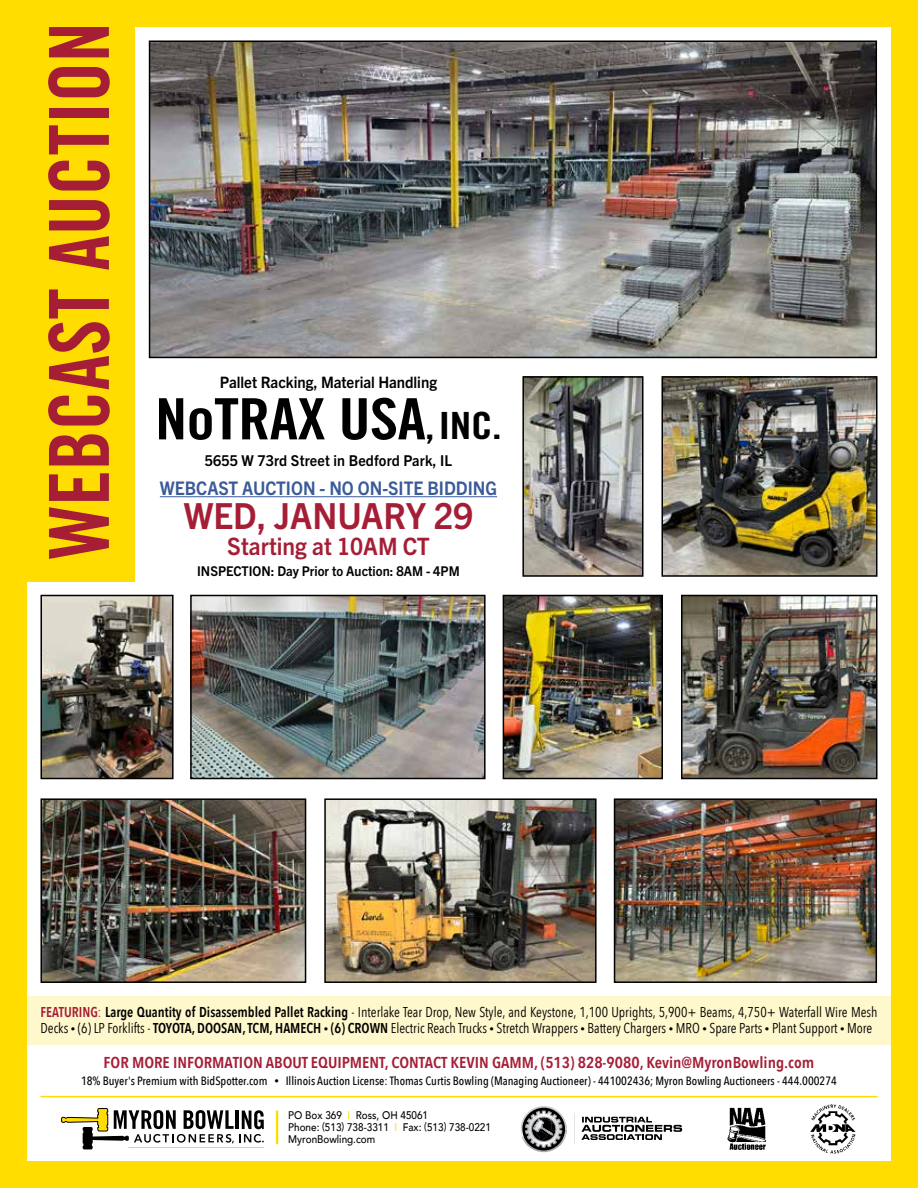
<style>
.page{position:relative;width:918px;height:1188px;background:#fff}
.page>*{position:absolute;margin:0;border:0;box-sizing:border-box;transform-origin:0 0}
.t1{font:82.95px "Trade Gothic LT Std Bd Cn 20";color:#a51e36;scale:.96 1}
.t2{font:57px "Trade Gothic LT Std Bd Cn 20";letter-spacing:-.01em;color:#000;scale:1.12 1}
.t3{font:700 36px "Trade Gothic Next LT Pro";color:#a51e36;scale:.95 1}
.t4{font:700 24px "Trade Gothic Next LT Pro";color:#a51e36;scale:.95 1}
.t5{font:700 18.75px "Trade Gothic Next LT Pro";color:#3a5a99;scale:.92 1}
.t6{font:600 15.75px "Avenir Next Condensed";color:#a51e36;scale:1.05 1}
.t7{font:700 15.75px "Trade Gothic Next LT Pro";color:#000;scale:.95 1}
.t8{font:700 15px "Trade Gothic Next LT Pro";letter-spacing:.01em;color:#000;scale:.95 1}
.t9{font:14.25px/16.5px "Avenir Next Condensed";color:#000;scale:.96 1}
.t10{font:700 13.5px "Trade Gothic Next LT Pro";color:#000;scale:.95 1}
.t11{font:500 12px "Avenir Next Condensed";color:#000}
.t12{font:500 11.1px/12.5px "Avenir";color:#000;scale:.9 1}
.s1{font-size:37.5px}
.s2{font-weight:600;color:#a51e36}
.s3{color:#a51e36}
.s4{font-weight:600}
.s5{font-size:9px}
.s6{font-family:"Avenir";font-weight:400;font-size:9px}
.s7{color:#fd0}
</style>
<div class="page">
<div style="left:0;top:996px;width:918px;height:49px;background:#fff8cc"></div>
<img style="left:193px;top:598px;width:290px;height:178px">
<div style="left:190px;top:595px;width:296px;height:184px;border:2px solid #000"></div>
<img style="left:43px;top:598px;width:128px;height:178px">
<div style="left:40px;top:595px;width:134px;height:184px;border:2px solid #000"></div>
<img style="left:506px;top:598px;width:154px;height:178px">
<div style="left:503px;top:595px;width:160px;height:184px;border:2px solid #000"></div>
<img style="left:525px;top:379px;width:116px;height:195px">
<div style="left:522px;top:376px;width:122px;height:201px;border:2px solid #000"></div>
<div style="left:0;top:0;width:135px;height:581px;background:#fd0"></div>
<div style="left:0;top:0;width:918px;height:27px;background:#fd0"></div>
<div style="left:891px;top:0;width:27px;height:1188px;background:#fd0"></div>
<div style="left:0;top:0;width:27px;height:1188px;background:#fd0"></div>
<div style="left:0;top:1161px;width:918px;height:27px;background:#fd0"></div>
<img style="left:152px;top:43px;width:722px;height:312px">
<div style="left:149px;top:40px;width:728px;height:318px;border:2px solid #000"></div>
<img style="left:684px;top:598px;width:191px;height:178px">
<div style="left:681px;top:595px;width:197px;height:184px;border:2px solid #000"></div>
<img style="left:665px;top:379px;width:210px;height:195px">
<div style="left:662px;top:376px;width:216px;height:201px;border:2px solid #000"></div>
<hr style="left:40px;top:1096px;width:838px;height:1px;background:#fd0">
<img style="left:810px;top:1104px;width:46px;height:50px">
<img style="left:727px;top:1107px;width:39px;height:43px">
<svg style="left:574px;top:1113px;width:1px;height:31px"></svg>
<svg style="left:521px;top:1106px;width:46px;height:46px"></svg>
<svg style="left:581px;top:1117px;width:101px;height:23px"></svg>
<hr style="left:276px;top:1111px;width:2px;height:33px;background:#fd0">
<svg style="left:61px;top:1108px;width:203px;height:41px"></svg>
<hr style="left:129px;top:1147px;width:135px;height:1px;background:#fd0">
<img style="left:617px;top:801px;width:257px;height:179px">
<div style="left:614px;top:798px;width:263px;height:185px;border:2px solid #000"></div>
<img style="left:327px;top:801px;width:267px;height:179px">
<div style="left:324px;top:798px;width:273px;height:185px;border:2px solid #000"></div>
<img style="left:43px;top:801px;width:260px;height:179px">
<div style="left:40px;top:798px;width:266px;height:185px;border:2px solid #000"></div>
<hr style="left:160px;top:496px;width:337px;height:1px;background:#3a5a99">
<h1 class="t1" style="left:29px;top:559px;width:561px;rotate:-90deg">WEBCAST AUCTION</h1>
<p class="t7" style="left:220px;top:372px;width:230px">Pallet Racking, Material Handling</p>
<h2 class="t2" style="left:155px;top:384px;width:311px">NoTRAX USA<span class="s1">,INC.</span></h2>
<p class="t8" style="left:205px;top:450px;width:262px">5655 W 73rd Street in Bedford Park, IL</p>
<h3 class="t5" style="left:160px;top:475px;width:368px">WEBCAST AUCTION - NO ON-SITE BIDDING</h3>
<h3 class="t3" style="left:184px;top:491px;width:306px">WED, JANUARY 29</h3>
<h3 class="t4" style="left:227px;top:529px;width:215px">Starting at 10AM CT</h3>
<p class="t10" style="left:197px;top:562px;width:278px">INSPECTION: Day Prior to Auction: 8AM - 4PM</p>
<p class="t9" style="left:40px;top:1003px;width:873px"><span class="s2">FEATURING</span><span class="s3">:</span> <span class="s4">Large Quantity of Disassembled Pallet Racking</span> - Interlake Tear Drop, New Style, and Keystone, 1,100 Uprights, 5,900+ Beams, 4,750+ Waterfall Wire Mesh<br>Decks <span class="s5">•</span> (6) LP Forklifts - <span class="s4">TOYOTA, DOOSAN, TCM, HAMECH</span> <span class="s5">•</span> <span class="s4">(6) CROWN</span> Electric Reach Trucks <span class="s5">•</span> Stretch Wrappers <span class="s5">•</span> Battery Chargers <span class="s5">•</span> MRO <span class="s5">•</span> Spare Parts <span class="s5">•</span> Plant Support <span class="s5">•</span> More</p>
<p class="t6" style="left:104px;top:1048px;width:678px">FOR MORE INFORMATION ABOUT EQUIPMENT, CONTACT KEVIN GAMM, (513) 828-9080, Kevin@MyronBowling.com</p>
<p class="t11" style="left:81px;top:1073px;width:757px">18% Buyer's Premium with BidSpotter.com <span class="s6">•</span> Illinois Auction License: Thomas Curtis Bowling (Managing Auctioneer) - 441002436; Myron Bowling Auctioneers - 444.000274</p>
<p class="t12" style="left:288px;top:1108px;width:227px">PO Box 369 <span class="s7">I</span> Ross, OH 45061<br>Phone: (513) 738-3311 <span class="s7">I</span> Fax: (513) 738-0221<br>MyronBowling.com</p>
</div>
